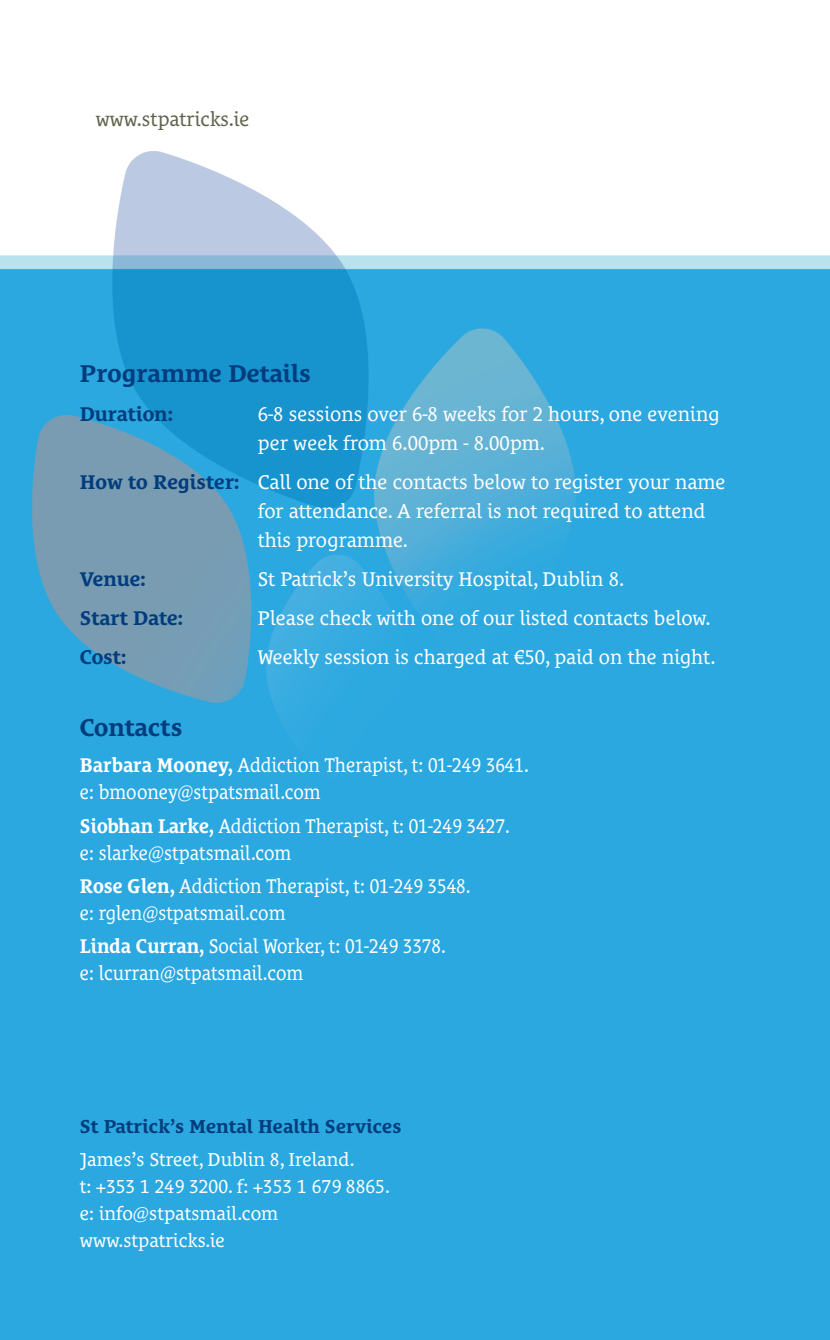
<style>
.page{position:relative;width:830px;height:1340px;background:#fff}
.page>*{position:absolute;margin:0;border:0;box-sizing:border-box;transform-origin:0 0}
.t1{font:700 24.75px "Le Monde Courrier Pro";color:#013d7d}
.t2{font:20.25px/29.2px "Le Monde Courrier Pro";color:#fff}
.t3{font:20.25px/27px "Le Monde Courrier Pro";color:#fff;scale:.93 1}
.t4{font:700 20.25px "Le Monde Courrier Pro";color:#013d7d}
.t5{font:20.25px "Le Monde Courrier Pro";color:#60614b}
.t6{font:19.12px/27px "Le Monde Courrier Pro";color:#fff}
.t7{font:700 19.12px "Le Monde Courrier Pro";color:#013d7d}
.s1{font-weight:700;color:#013d7d}
.s2{font-weight:700}
</style>
<div class="page">
<img style="left:0;top:151px;width:829px;height:1188px">
<p class="t5" style="left:96px;top:103px;width:155px">www.stpatricks.ie</p>
<p class="t1" style="left:80px;top:353px;width:233px">Programme Details</p>
<p class="t4" style="left:80px;top:397px;width:95px">Duration:</p>
<p class="t2" style="left:257px;top:396px;width:463px">6-8 sessions over 6-8 weeks for 2 hours, one evening per week from 6.00pm - 8.00pm.</p>
<p class="t2" style="left:257px;top:464px;width:469px;text-indent:-178px"><span class="s1">How to Register:</span> Call one of the contacts below to register your name for attendance. A referral is not required to attend this programme.</p>
<p class="t4" style="left:80px;top:562px;width:67px">Venue:</p>
<p class="t2" style="left:257px;top:562px;width:368px">St Patrick’s University Hospital, Dublin 8.</p>
<p class="t4" style="left:80px;top:601px;width:105px">Start Date:</p>
<p class="t2" style="left:257px;top:601px;width:454px">Please check with one of our listed contacts below.</p>
<p class="t4" style="left:80px;top:640px;width:48px">Cost:</p>
<p class="t2" style="left:257px;top:639px;width:459px">Weekly session is charged at €50, paid on the night.</p>
<p class="t1" style="left:80px;top:706px;width:104px">Contacts</p>
<p class="t3" style="left:80px;top:749px;width:484px"><span class="s2">Barbara Mooney,</span> Addiction Therapist, t: 01-249 3641. e: bmooney@stpatsmail.com</p>
<p class="t3" style="left:80px;top:809px;width:463px"><span class="s2">Siobhan Larke,</span> Addiction Therapist, t: 01-249 3427. e: slarke@stpatsmail.com</p>
<p class="t3" style="left:80px;top:870px;width:421px"><span class="s2">Rose Glen,</span> Addiction Therapist, t: 01-249 3548. e: rglen@stpatsmail.com</p>
<p class="t3" style="left:80px;top:930px;width:395px"><span class="s2">Linda Curran,</span> Social Worker, t: 01-249 3378. e: lcurran@stpatsmail.com</p>
<p class="t7" style="left:80px;top:1110px;width:323px">St Patrick’s Mental Health Services</p>
<p class="t6" style="left:80px;top:1143px;width:311px">James’s Street, Dublin 8, Ireland.<br>t: +353 1 249 3200. f: +353 1 679 8865. e: info@stpatsmail.com www.stpatricks.ie</p>
</div>
